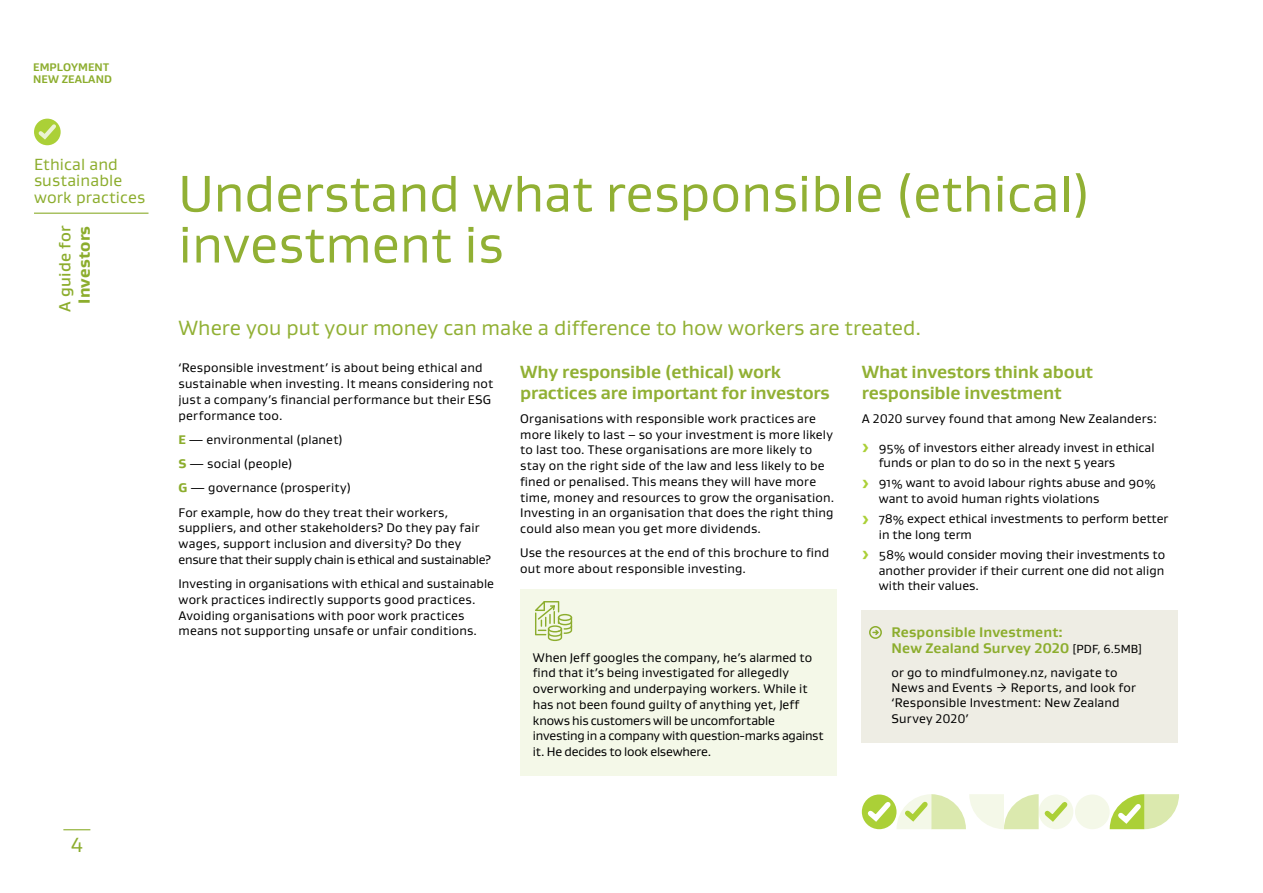
<style>
.page{position:relative;width:1263px;height:893px;background:#fff}
.page>*{position:absolute;margin:0;border:0;box-sizing:border-box;transform-origin:0 0}
.t1{font:52.5px/51px "Gustan";color:#91b034}
.t2{font:21px "Gustan";color:#91b034}
.t3{font:21px "Gustan";color:#8cad2d}
.t4{font:700 18px/21px "Gustan";letter-spacing:-.01em;color:#91b034}
.t5{font:16.5px/16.5px "Gustan";letter-spacing:.01em;color:#8cad2d}
.t6{font:500 16.5px "Gustan";letter-spacing:.01em;color:#8cad2d}
.t7{font:800 16.5px "Gustan";letter-spacing:.01em;color:#8cad2d}
.t8{font:700 14.25px/16.5px "Gustan";letter-spacing:.005em;color:#8cad2d}
.t9{font:12.75px/15.8px "Gustan";letter-spacing:.01em;color:#000}
.t10{font:700 11.25px/11.2px "Gustan";letter-spacing:.01em;color:#8cad2d}
.s1{font-weight:800;color:#8cad2d}
.s2{font-weight:700;font-size:18px;color:#abd037}
.s3{font-weight:400;font-size:12px;color:#000}
</style>
<div class="page">
<div style="left:34px;top:119px;width:27px;height:26px;background:#abd037;border-radius:50%"></div>
<svg style="left:35px;top:121px;width:25px;height:21px"></svg>
<hr style="left:34px;top:213px;width:115px;height:1px;background:#8cad2d">
<div style="left:520px;top:589px;width:316px;height:186px;background:#f4f8e8"></div>
<div style="left:862px;top:610px;width:316px;height:62px;background:#eeede4"></div>
<div style="left:862px;top:651px;width:316px;height:91px;background:#eeede4"></div>
<div style="left:869px;top:626px;width:13px;height:13px;border:2px solid #8cad2d;border-radius:50%"></div>
<svg style="left:873px;top:628px;width:7px;height:8px"></svg>
<div style="left:1075px;top:794px;width:35px;height:35px;background:#f4f8e8;border-radius:50%"></div>
<svg style="left:1110px;top:794px;width:69px;height:35px"></svg>
<div style="left:1039px;top:794px;width:34px;height:35px;background:#f4f8e8;border-radius:50%"></div>
<svg style="left:863px;top:794px;width:209px;height:35px"></svg>
<svg style="left:535px;top:601px;width:37px;height:40px"></svg>
<svg style="left:63px;top:829px;width:27px;height:1px"></svg>
<p class="t10" style="left:33px;top:62px;width:80px">EMPLOYMENT<br>NEW ZEALAND</p>
<p class="t5" style="left:34px;top:156px;width:113px">Ethical and sustainable work practices</p>
<p class="t6" style="left:54px;top:312px;width:88px;rotate:-90deg">A guide for</p>
<p class="t7" style="left:73px;top:304px;width:79px;rotate:-90deg">Investors</p>
<h2 class="t3" style="left:71px;top:831px;width:14px">4</h2>
<h1 class="t1" style="left:179px;top:167px;width:913px">Understand what responsible (ethical) investment is</h1>
<h2 class="t2" style="left:179px;top:315px;width:744px">Where you put your money can make a difference to how workers are treated.</h2>
<p class="t9" style="left:179px;top:360px;width:316px">‘Responsible investment’ is about being ethical and sustainable when investing. It means considering not just a company’s financial performance but their ESG performance too.</p>
<p class="t9" style="left:179px;top:427px;width:271px;line-height:24.3px"><span class="s1">E</span> — environmental (planet)<br><span class="s1">S</span> — social (people)<br><span class="s1">G</span> — governance (prosperity)<br>For example, how do they treat their workers,</p>
<p class="t9" style="left:179px;top:520px;width:314px">suppliers, and other stakeholders? Do they pay fair wages, support inclusion and diversity? Do they ensure that their supply chain is ethical and sustainable?</p>
<p class="t9" style="left:179px;top:576px;width:317px">Investing in organisations with ethical and sustainable work practices indirectly supports good practices.<br>Avoiding organisations with poor work practices means not supporting unsafe or unfair conditions.</p>
<h3 class="t4" style="left:520px;top:361px;width:311px">Why responsible (ethical) work practices are important for investors</h3>
<p class="t9" style="left:520px;top:410px;width:316px">Organisations with responsible work practices are more likely to last – so your investment is more likely to last too. These organisations are more likely to stay on the right side of the law and less likely to be fined or penalised. This means they will have more time, money and resources to grow the organisation.<br>Investing in an organisation that does the right thing could also mean you get more dividends.</p>
<p class="t9" style="left:520px;top:545px;width:311px">Use the resources at the end of this brochure to find out more about responsible investing.</p>
<h3 class="t4" style="left:862px;top:361px;width:233px">What investors think about responsible investment</h3>
<p class="t9" style="left:862px;top:410px;width:296px">A 2020 survey found that among New Zealanders:</p>
<p class="t9" style="left:879px;top:439px;width:277px;text-indent:-17px"><span class="s2">›</span> 95% of investors either already invest in ethical funds or plan to do so in the next 5 years</p>
<p class="t9" style="left:879px;top:475px;width:278px;text-indent:-17px"><span class="s2">›</span> 91% want to avoid labour rights abuse and 90% want to avoid human rights violations</p>
<p class="t9" style="left:879px;top:510px;width:291px;text-indent:-17px"><span class="s2">›</span> 78% expect ethical investments to perform better in the long term</p>
<p class="t9" style="left:879px;top:546px;width:288px;text-align:justify;text-indent:-17px"><span class="s2">›</span> 58% would consider moving their investments to another provider if their current one did not align with their values.</p>
<p class="t8" style="left:891px;top:623px;width:252px">Responsible Investment:<br>New Zealand Survey 2020 <span class="s3">[PDF, 6.5MB]</span></p>
<p class="t9" style="left:891px;top:664px;width:246px;line-height:15px">or go to mindfulmoney.nz, navigate to<br>News and Events → Reports, and look for ‘Responsible Investment: New Zealand</p>
<p class="t9" style="left:891px;top:710px;width:79px">Survey 2020’</p>
<p class="t9" style="left:533px;top:649px;width:292px">When Jeff googles the company, he’s alarmed to find that it’s being investigated for allegedly overworking and underpaying workers. While it has not been found guilty of anything yet, Jeff knows his customers will be uncomfortable investing in a company with question-marks against it. He decides to look elsewhere.</p>
</div>
